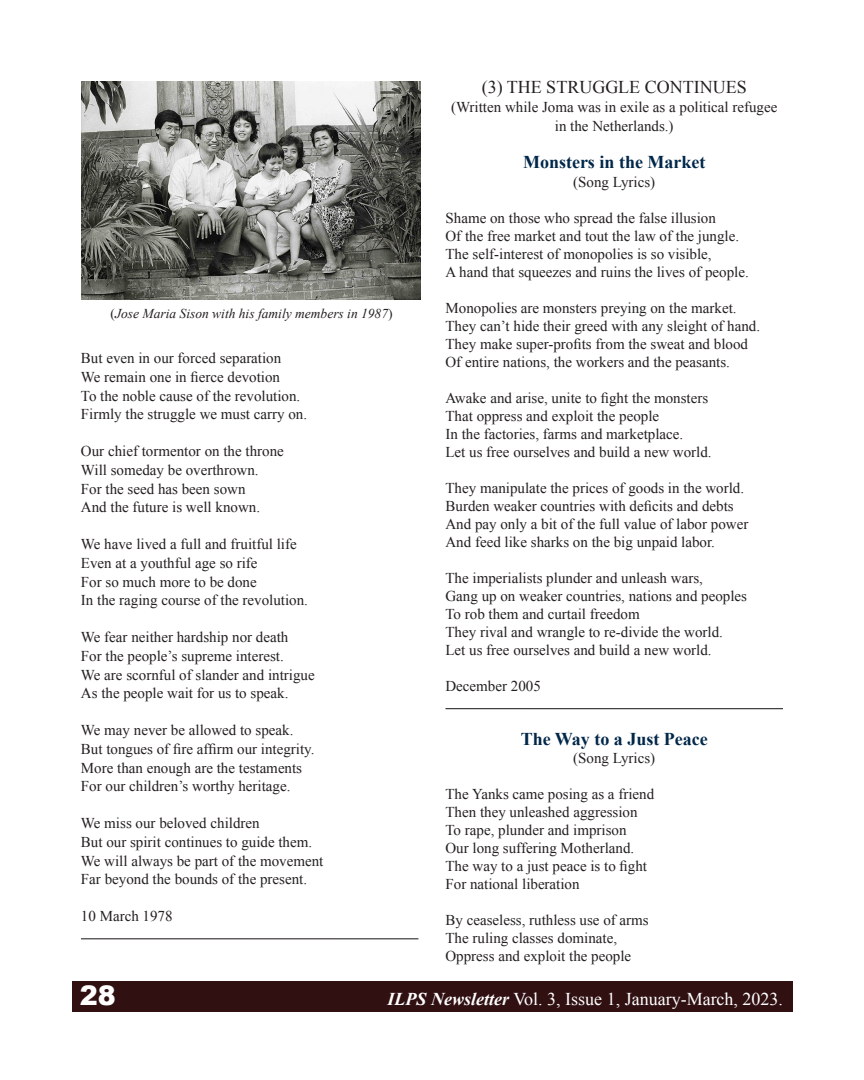
<style>
.page{position:relative;width:864px;height:1080px;background:#fff}
.page>*{position:absolute;margin:0;border:0;box-sizing:border-box;transform-origin:0 0}
.t1{font:900 27px "Arial";color:#fff}
.t2{font:18px "Times New Roman";color:#fff}
.t3{font:700 18px "Times New Roman";color:#002749}
.t4{font:18px "Times New Roman";color:#231f20}
.t5{font:15px/18.8px "Times New Roman";color:#231f20;text-align:center}
.t6{font:italic 13.5px "Times New Roman";color:#231f20}
.s1{font-style:normal}
.s2{font-weight:700;font-style:italic}
</style>
<div class="page">
<div style="left:72px;top:982px;width:721px;height:30px;background:#311012"></div>
<hr style="left:81px;top:938px;width:337px;height:1px;background:#231f20">
<hr style="left:446px;top:708px;width:337px;height:1px;background:#231f20">
<img style="left:81px;top:81px;width:339px;height:219px">
<p class="t6" style="left:111px;top:304px;width:283px"><span class="s1">(</span>Jose Maria Sison with his family members in 1987<span class="s1">)</span></p>
<p class="t5" style="left:81px;top:349px;width:202px">But even in our forced separation</p>
<p class="t5" style="left:81px;top:367px;width:201px">We remain one in fierce devotion</p>
<p class="t5" style="left:81px;top:386px;width:221px">To the noble cause of the revolution.</p>
<p class="t5" style="left:81px;top:405px;width:228px">Firmly the struggle we must carry on.</p>
<p class="t5" style="left:81px;top:442px;width:204px">Our chief tormentor on the throne</p>
<p class="t5" style="left:81px;top:460px;width:179px">Will someday be overthrown.</p>
<p class="t5" style="left:81px;top:479px;width:166px">For the seed has been sown</p>
<p class="t5" style="left:81px;top:498px;width:181px">And the future is well known.</p>
<p class="t5" style="left:81px;top:535px;width:217px">We have lived a full and fruitful life</p>
<p class="t5" style="left:81px;top:553px;width:178px">Even at a youthful age so rife</p>
<p class="t5" style="left:81px;top:572px;width:177px">For so much more to be done</p>
<p class="t5" style="left:81px;top:591px;width:229px">In the raging course of the revolution.</p>
<p class="t5" style="left:81px;top:628px;width:209px">We fear neither hardship nor death</p>
<p class="t5" style="left:81px;top:646px;width:204px">For the people’s supreme interest.</p>
<p class="t5" style="left:81px;top:665px;width:235px">We are scornful of slander and intrigue</p>
<p class="t5" style="left:81px;top:684px;width:209px">As the people wait for us to speak.</p>
<p class="t5" style="left:81px;top:721px;width:214px">We may never be allowed to speak.</p>
<p class="t5" style="left:81px;top:739px;width:235px">But tongues of fire affirm our integrity.</p>
<p class="t5" style="left:81px;top:758px;width:223px">More than enough are the testaments</p>
<p class="t5" style="left:81px;top:777px;width:211px">For our children’s worthy heritage.</p>
<p class="t5" style="left:81px;top:814px;width:180px">We miss our beloved children</p>
<p class="t5" style="left:81px;top:832px;width:233px">But our spirit continues to guide them.</p>
<p class="t5" style="left:81px;top:851px;width:244px">We will always be part of the movement</p>
<p class="t5" style="left:81px;top:870px;width:228px">Far beyond the bounds of the present.</p>
<p class="t5" style="left:81px;top:907px;width:93px">10 March 1978</p>
<p class="t4" style="left:482px;top:75px;width:267px">(3) THE STRUGGLE CONTINUES</p>
<p class="t5" style="left:451px;top:98px;width:328px">(Written while Joma was in exile as a political refugee in the Netherlands.)</p>
<p class="t3" style="left:523px;top:150px;width:184px">Monsters in the Market</p>
<p class="t5" style="left:573px;top:173px;width:84px">(Song Lyrics)</p>
<p class="t5" style="left:446px;top:209px;width:272px">Shame on those who spread the false illusion</p>
<p class="t5" style="left:446px;top:227px;width:295px">Of the free market and tout the law of the jungle.</p>
<p class="t5" style="left:446px;top:245px;width:268px">The self-interest of monopolies is so visible,</p>
<p class="t5" style="left:446px;top:263px;width:305px">A hand that squeezes and ruins the lives of people.</p>
<p class="t5" style="left:446px;top:299px;width:293px">Monopolies are monsters preying on the market.</p>
<p class="t5" style="left:446px;top:317px;width:316px">They can’t hide their greed with any sleight of hand.</p>
<p class="t5" style="left:446px;top:335px;width:304px">They make super-profits from the sweat and blood</p>
<p class="t5" style="left:446px;top:353px;width:286px">Of entire nations, the workers and the peasants.</p>
<p class="t5" style="left:446px;top:389px;width:264px">Awake and arise, unite to fight the monsters</p>
<p class="t5" style="left:446px;top:407px;width:215px">That oppress and exploit the people</p>
<p class="t5" style="left:446px;top:425px;width:239px">In the factories, farms and marketplace.</p>
<p class="t5" style="left:446px;top:443px;width:268px">Let us free ourselves and build a new world.</p>
<p class="t5" style="left:446px;top:479px;width:300px">They manipulate the prices of goods in the world.</p>
<p class="t5" style="left:446px;top:497px;width:290px">Burden weaker countries with deficits and debts</p>
<p class="t5" style="left:446px;top:515px;width:304px">And pay only a bit of the full value of labor power</p>
<p class="t5" style="left:446px;top:533px;width:271px">And feed like sharks on the big unpaid labor.</p>
<p class="t5" style="left:446px;top:569px;width:259px">The imperialists plunder and unleash wars,</p>
<p class="t5" style="left:446px;top:587px;width:303px">Gang up on weaker countries, nations and peoples</p>
<p class="t5" style="left:446px;top:605px;width:196px">To rob them and curtail freedom</p>
<p class="t5" style="left:446px;top:623px;width:279px">They rival and wrangle to re-divide the world.</p>
<p class="t5" style="left:446px;top:641px;width:268px">Let us free ourselves and build a new world.</p>
<p class="t5" style="left:446px;top:677px;width:97px">December 2005</p>
<p class="t3" style="left:521px;top:727px;width:189px">The Way to a Just Peace</p>
<p class="t5" style="left:573px;top:749px;width:84px">(Song Lyrics)</p>
<p class="t5" style="left:446px;top:785px;width:210px">The Yanks came posing as a friend</p>
<p class="t5" style="left:446px;top:803px;width:194px">Then they unleashed aggression</p>
<p class="t5" style="left:446px;top:821px;width:183px">To rape, plunder and imprison</p>
<p class="t5" style="left:446px;top:839px;width:190px">Our long suffering Motherland.</p>
<p class="t5" style="left:446px;top:857px;width:203px">The way to a just peace is to fight</p>
<p class="t5" style="left:446px;top:875px;width:136px">For national liberation</p>
<p class="t5" style="left:446px;top:911px;width:205px">By ceaseless, ruthless use of arms</p>
<p class="t5" style="left:446px;top:929px;width:173px">The ruling classes dominate,</p>
<p class="t5" style="left:446px;top:947px;width:187px">Oppress and exploit the people</p>
<h1 class="t1" style="left:80px;top:976px;width:38px">28</h1>
<p class="t2" style="left:388px;top:987px;width:397px"><span class="s2">ILPS Newsletter</span> Vol. 3, Issue 1, January-March, 2023.</p>
</div>
